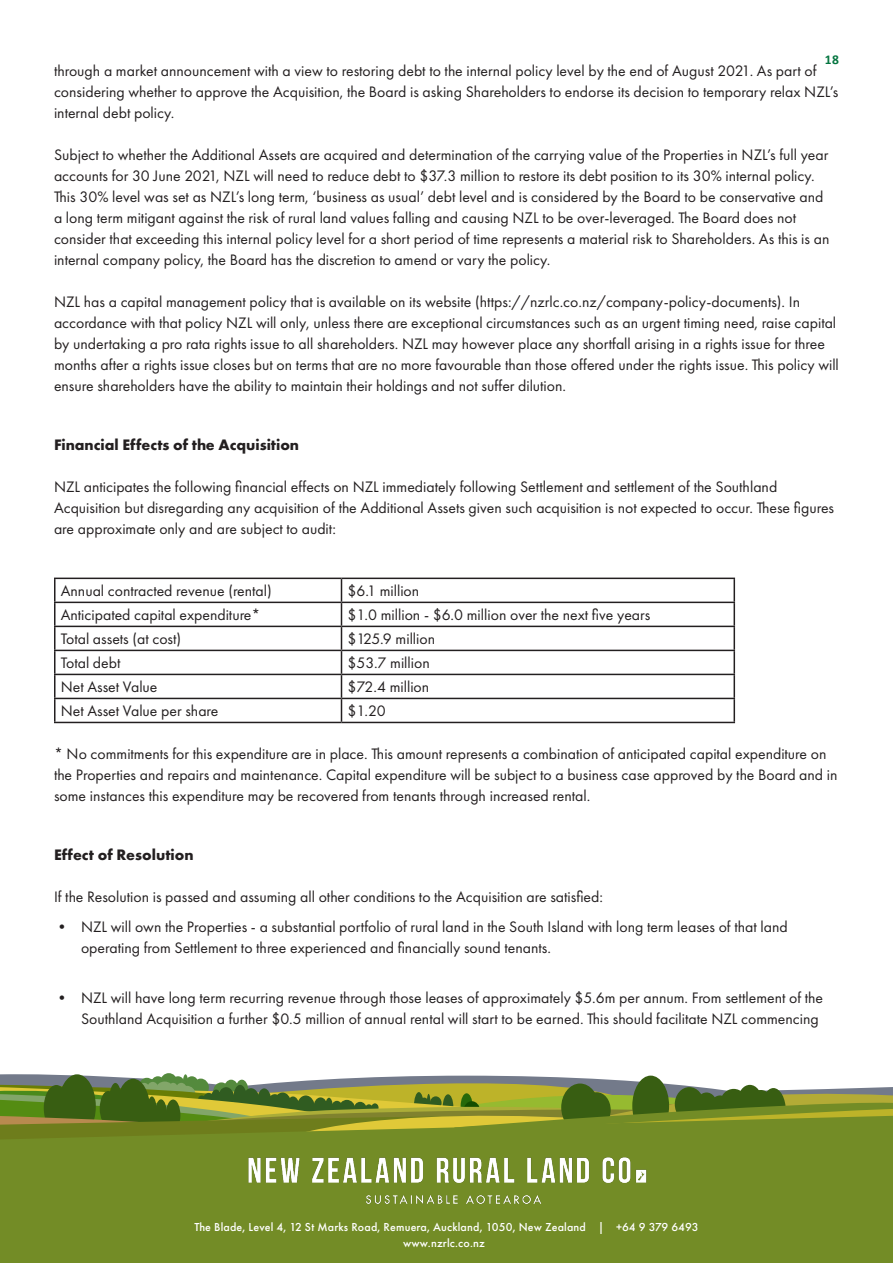
<style>
.page{position:relative;width:893px;height:1263px;background:#fff}
.page>*{position:absolute;margin:0;border:0;box-sizing:border-box;transform-origin:0 0}
.Body_Copy{font:15.75px/21px "Futura PT";color:#231f20}
.Body_Copy-2{font:700 15.75px "Futura PT";color:#231f20}
.t1{font:700 13.5px "Calibri";color:#047540}
.Headline{font:500 12px "Futura PT";letter-spacing:.015em;color:#fff}
</style>
<div class="page">
<svg style="left:0;top:1073px;width:893px;height:43px"></svg>
<svg style="left:0;top:1116px;width:893px;height:147px;background:#758c26"></svg>
<img style="left:241px;top:1151px;width:411px;height:64px">
<hr style="left:54px;top:578px;width:287px;height:1px;background:#231f20">
<hr style="left:54px;top:579px;width:2px;height:23px;background:#231f20">
<hr style="left:341px;top:578px;width:394px;height:1px;background:#231f20">
<hr style="left:54px;top:602px;width:287px;height:1px;background:#231f20">
<hr style="left:54px;top:603px;width:2px;height:23px;background:#231f20">
<hr style="left:341px;top:602px;width:394px;height:1px;background:#231f20">
<hr style="left:54px;top:626px;width:287px;height:1px;background:#231f20">
<hr style="left:54px;top:627px;width:2px;height:23px;background:#231f20">
<hr style="left:341px;top:626px;width:394px;height:1px;background:#231f20">
<hr style="left:54px;top:650px;width:287px;height:1px;background:#231f20">
<hr style="left:54px;top:651px;width:2px;height:23px;background:#231f20">
<hr style="left:341px;top:650px;width:394px;height:1px;background:#231f20">
<hr style="left:54px;top:674px;width:287px;height:1px;background:#231f20">
<hr style="left:54px;top:675px;width:2px;height:23px;background:#231f20">
<hr style="left:341px;top:674px;width:394px;height:1px;background:#231f20">
<hr style="left:54px;top:698px;width:287px;height:1px;background:#231f20">
<hr style="left:54px;top:699px;width:2px;height:23px;background:#231f20">
<hr style="left:341px;top:698px;width:394px;height:1px;background:#231f20">
<svg style="left:341px;top:579px;width:1px;height:143px"></svg>
<svg style="left:734px;top:579px;width:1px;height:143px"></svg>
<hr style="left:54px;top:722px;width:287px;height:1px;background:#231f20">
<hr style="left:341px;top:722px;width:394px;height:1px;background:#231f20">
<p class="t1" style="left:825px;top:50px;width:16px">18</p>
<p class="Body_Copy" style="left:54px;top:60px;width:786px">through a market announcement with a view to restoring debt to the internal policy level by the end of August 2021. As part of considering whether to approve the Acquisition, the Board is asking Shareholders to endorse its decision to temporary relax NZL’s internal debt policy.</p>
<p class="Body_Copy" style="left:54px;top:144px;width:777px">Subject to whether the Additional Assets are acquired and determination of the carrying value of the Properties in NZL’s full year accounts for 30 June 2021, NZL will need to reduce debt to $37.3 million to restore its debt position to its 30% internal policy.<br>This 30% level was set as NZL’s long term, ‘business as usual’ debt level and is considered by the Board to be conservative and a long term mitigant against the risk of rural land values falling and causing NZL to be over-leveraged. The Board does not consider that exceeding this internal policy level for a short period of time represents a material risk to Shareholders. As this is an internal company policy, the Board has the discretion to amend or vary the policy.</p>
<p class="Body_Copy" style="left:54px;top:291px;width:786px">NZL has a capital management policy that is available on its website (https://nzrlc.co.nz/company-policy-documents). In accordance with that policy NZL will only, unless there are exceptional circumstances such as an urgent timing need, raise capital by undertaking a pro rata rights issue to all shareholders. NZL may however place any shortfall arising in a rights issue for three months after a rights issue closes but on terms that are no more favourable than those offered under the rights issue. This policy will ensure shareholders have the ability to maintain their holdings and not suffer dilution.</p>
<p class="Body_Copy-2" style="left:54px;top:434px;width:247px">Financial Effects of the Acquisition</p>
<p class="Body_Copy" style="left:54px;top:476px;width:782px">NZL anticipates the following financial effects on NZL immediately following Settlement and settlement of the Southland<br>Acquisition but disregarding any acquisition of the Additional Assets given such acquisition is not expected to occur. These figures are approximate only and are subject to audit:</p>
<p class="Body_Copy" style="left:61px;top:580px;width:213px">Annual contracted revenue (rental)</p>
<p class="Body_Copy" style="left:347px;top:580px;width:73px">$6.1 million</p>
<p class="Body_Copy" style="left:61px;top:604px;width:201px">Anticipated capital expenditure*</p>
<p class="Body_Copy" style="left:347px;top:604px;width:304px">$1.0 million - $6.0 million over the next five years</p>
<p class="Body_Copy" style="left:61px;top:628px;width:122px">Total assets (at cost)</p>
<p class="Body_Copy" style="left:347px;top:628px;width:89px">$125.9 million</p>
<p class="Body_Copy" style="left:61px;top:653px;width:61px">Total debt</p>
<p class="Body_Copy" style="left:347px;top:653px;width:84px">$53.7 million</p>
<p class="Body_Copy" style="left:61px;top:677px;width:98px">Net Asset Value</p>
<p class="Body_Copy" style="left:347px;top:677px;width:83px">$72.4 million</p>
<p class="Body_Copy" style="left:61px;top:701px;width:159px">Net Asset Value per share</p>
<p class="Body_Copy" style="left:347px;top:701px;width:40px">$1.20</p>
<p class="Body_Copy" style="left:54px;top:743px;width:785px">* No commitments for this expenditure are in place. This amount represents a combination of anticipated capital expenditure on the Properties and repairs and maintenance. Capital expenditure will be subject to a business case approved by the Board and in some instances this expenditure may be recovered from tenants through increased rental.</p>
<p class="Body_Copy-2" style="left:54px;top:845px;width:141px">Effect of Resolution</p>
<p class="Body_Copy" style="left:54px;top:886px;width:551px">If the Resolution is passed and assuming all other conditions to the Acquisition are satisfied:</p>
<p class="Body_Copy" style="left:81px;top:916px;width:708px;text-indent:-27px">• NZL will own the Properties - a substantial portfolio of rural land in the South Island with long term leases of that land operating from Settlement to three experienced and financially sound tenants.</p>
<p class="Body_Copy" style="left:54px;top:987px;width:771px;text-align:right">• NZL will have long term recurring revenue through those leases of approximately $5.6m per annum. From settlement of the<br>Southland Acquisition a further $0.5 million of annual rental will start to be earned. This should facilitate NZL commencing</p>
<p class="Headline" style="left:194px;top:1220px;width:506px">The Blade, Level 4, 12 St Marks Road, Remuera, Auckland, 1050, New Zealand | +64 9 379 6493</p>
<p class="Headline" style="left:403px;top:1236px;width:83px">www.nzrlc.co.nz</p>
</div>
